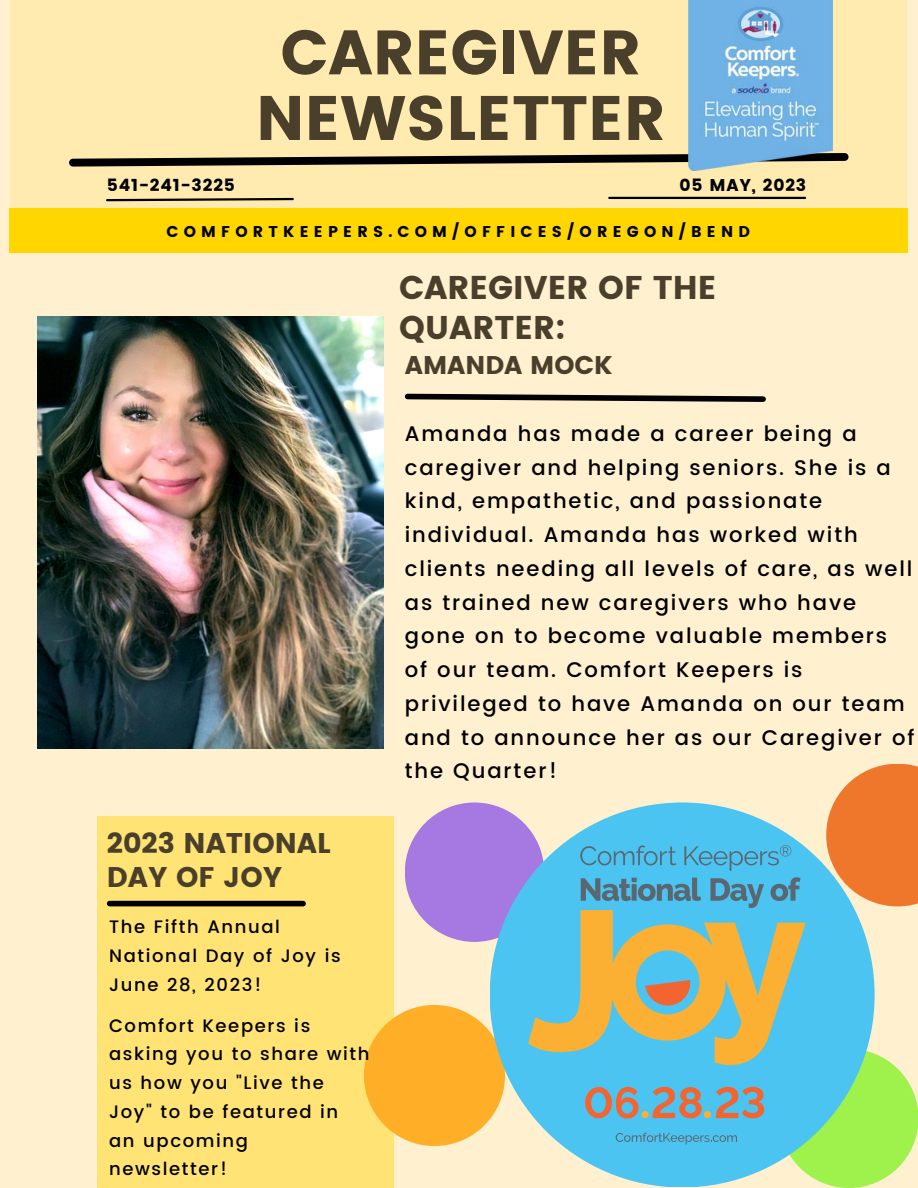
<style>
.page{position:relative;width:918px;height:1188px;background:#fff0d0}
.page>*{position:absolute;margin:0;border:0;box-sizing:border-box;transform-origin:0 0}
.t1{font:62.55px/65.6px "Poppins";color:#4a3f2b;text-align:center}
.t2{font:32.85px/40.5px "Poppins";color:#4a3f2b}
.t3{font:28.5px/35px "Poppins";color:#4a3f2b}
.t4{font:25.65px "Poppins";color:#4a3f2b}
.t5{font:500 21.15px/33.8px "Poppins";letter-spacing:.09em;color:#000}
.t6{font:500 18px/28.8px "Poppins";letter-spacing:.09em;color:#000}
.t7{font:17.1px "Poppins";letter-spacing:.05em;color:#000}
.t8{font:15.6px "Poppins";letter-spacing:.335em;color:#000}
</style>
<div class="page">
<div style="left:405px;top:802px;width:139px;height:140px;background:#a579e1;border-radius:50%"></div>
<div style="left:97px;top:816px;width:297px;height:372px;background:#ffe475"></div>
<img style="left:37px;top:316px;width:347px;height:432px">
<div style="left:11px;top:0;width:896px;height:212px;background:#ffebaf"></div>
<svg style="left:69px;top:149px;width:780px;height:22px"></svg>
<svg style="left:404px;top:393px;width:362px;height:9px"></svg>
<div style="left:779px;top:1049px;width:139px;height:139px;background:#9ff14c;border-radius:50%"></div>
<div style="left:364px;top:1005px;width:141px;height:141px;background:#ffaf27;border-radius:50%"></div>
<div style="left:490px;top:802px;width:385px;height:385px;background:#4cc4f1;border-radius:50%"></div>
<svg style="left:580px;top:846px;width:96px;height:19px"></svg>
<svg style="left:684px;top:845px;width:107px;height:26px"></svg>
<svg style="left:528px;top:877px;width:278px;height:188px"></svg>
<svg style="left:616px;top:1133px;width:121px;height:11px"></svg>
<svg style="left:585px;top:1087px;width:179px;height:32px"></svg>
<svg style="left:826px;top:764px;width:92px;height:142px;fill:#ef772b"></svg>
<img style="left:688px;top:0;width:144px;height:170px">
<svg style="left:106px;top:197px;width:188px;height:5px"></svg>
<hr style="left:609px;top:197px;width:196px;height:2px;background:#000">
<div style="left:9px;top:208px;width:899px;height:45px;background:#ffd600"></div>
<div style="left:110px;top:901px;width:193px;height:5px;background:#000"></div>
<p class="t1" style="left:256px;top:20px;width:411px">CAREGIVER<br>NEWSLETTER</p>
<p class="t7" style="left:107px;top:175px;width:130px">541-241-3225</p>
<p class="t7" style="left:680px;top:175px;width:128px">05 MAY, 2023</p>
<p class="t8" style="left:167px;top:222px;width:585px">COMFORTKEEPERS.COM/OFFICES/OREGON/BEND</p>
<p class="t2" style="left:399px;top:267px;width:319px">CAREGIVER OF THE<br>QUARTER:</p>
<p class="t4" style="left:405px;top:350px;width:209px">AMANDA MOCK</p>
<p class="t3" style="left:107px;top:825px;width:226px">2023 NATIONAL<br>DAY OF JOY</p>
<p class="t6" style="left:109px;top:913px;width:233px">The Fifth Annual<br>National Day of Joy is<br>June 28, 2023!</p>
<p class="t6" style="left:109px;top:1011px;width:262px">Comfort Keepers is asking you to share with us how you "Live the<br>Joy" to be featured in<br>an upcoming newsletter!</p>
<p class="t5" style="left:405px;top:417px;width:511px">Amanda has made a career being a caregiver and helping seniors. She is a kind, empathetic, and passionate individual. Amanda has worked with clients needing all levels of care, as well as trained new caregivers who have gone on to become valuable members of our team. Comfort Keepers is privileged to have Amanda on our team and to announce her as our Caregiver of the Quarter!</p>
</div>
